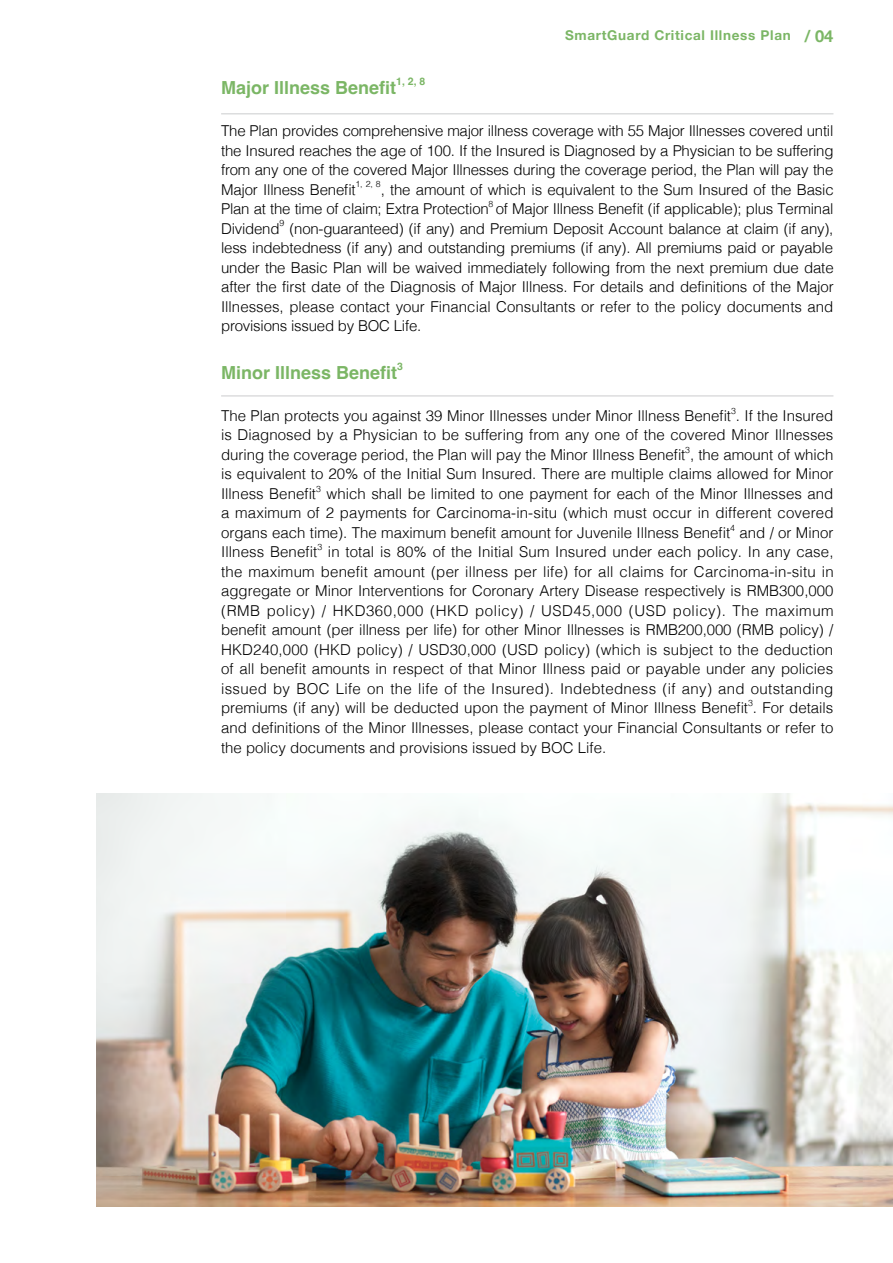
<style>
.page{position:relative;width:893px;height:1263px;background:#fff}
.page>*{position:absolute;margin:0;border:0;box-sizing:border-box;transform-origin:0 0}
.t1{font:700 18px "Helvetica";color:#7bb665}
.t2{font:300 15px/19.5px "Helvetica";color:#000;text-align:justify}
.t3{font:700 13.5px "Helvetica Neue";letter-spacing:.05em;color:#7bb665}
.t4{font:700 10.5px "Helvetica";color:#7bb665}
.t5{font:300 8.7px "Helvetica";color:#000}
.s1{font-size:16.5px}
</style>
<div class="page">
<hr style="left:221px;top:113px;width:612px;height:2px;background:#dcddde">
<hr style="left:221px;top:395px;width:612px;height:2px;background:#dcddde">
<img style="left:96px;top:793px;width:797px;height:413px">
<p class="t3" style="left:565px;top:25px;width:270px">SmartGuard Critical Illness Plan <span class="s1">/ 04</span></p>
<p class="t1" style="left:221px;top:77px;width:177px">Major Illness Benefit</p>
<p class="t4" style="left:396px;top:75px;width:31px">1, 2, 8</p>
<p class="t2" style="left:221px;top:120px;width:614px">The Plan provides comprehensive major illness coverage with 55 Major Illnesses covered until the Insured reaches the age of 100. If the Insured is Diagnosed by a Physician to be suffering from any one of the covered Major Illnesses during the coverage period, the Plan will pay the Major Illness Benefit</p>
<p class="t5" style="left:355px;top:177px;width:27px">1, 2, 8</p>
<p class="t2" style="left:221px;top:179px;width:614px;text-indent:160px">, the amount of which is equivalent to the Sum Insured of the Basic<br>Plan at the time of claim; Extra Protection</p>
<p class="t5" style="left:488px;top:196px;width:6px">8</p>
<p class="t2" style="left:496px;top:198px;width:339px">of Major Illness Benefit (if applicable); plus Terminal</p>
<p class="t2" style="left:221px;top:218px;width:60px">Dividend</p>
<p class="t5" style="left:279px;top:216px;width:6px">9</p>
<p class="t2" style="left:221px;top:218px;width:614px;text-indent:68px">(non-guaranteed) (if any) and Premium Deposit Account balance at claim (if any), less indebtedness (if any) and outstanding premiums (if any). All premiums paid or payable under the Basic Plan will be waived immediately following from the next premium due date after the first date of the Diagnosis of Major Illness. For details and definitions of the Major Illnesses, please contact your Financial Consultants or refer to the policy documents and provisions issued by BOC Life.</p>
<p class="t1" style="left:221px;top:361px;width:178px">Minor Illness Benefit</p>
<p class="t4" style="left:397px;top:360px;width:7px">3</p>
<p class="t2" style="left:221px;top:405px;width:614px">The Plan protects you against 39 Minor Illnesses under Minor Illness Benefit . If the Insured</p>
<p class="t5" style="left:731px;top:403px;width:6px">3</p>
<p class="t2" style="left:221px;top:424px;width:614px">is Diagnosed by a Physician to be suffering from any one of the covered Minor Illnesses during the coverage period, the Plan will pay the Minor Illness Benefit , the amount of which</p>
<p class="t5" style="left:685px;top:442px;width:6px">3</p>
<p class="t2" style="left:221px;top:463px;width:614px">is equivalent to 20% of the Initial Sum Insured. There are multiple claims allowed for Minor<br>Illness Benefit</p>
<p class="t5" style="left:316px;top:481px;width:6px">3</p>
<p class="t2" style="left:221px;top:483px;width:614px;text-indent:105px">which shall be limited to one payment for each of the Minor Illnesses and a maximum of 2 payments for Carcinoma-in-situ (which must occur in different covered organs each time). The maximum benefit amount for Juvenile Illness Benefit</p>
<p class="t5" style="left:730px;top:520px;width:6px">4</p>
<p class="t2" style="left:739px;top:522px;width:95px">and / or Minor</p>
<p class="t2" style="left:221px;top:541px;width:98px">Illness Benefit</p>
<p class="t5" style="left:317px;top:540px;width:6px">3</p>
<p class="t2" style="left:221px;top:541px;width:614px;text-indent:107px">in total is 80% of the Initial Sum Insured under each policy. In any case, the maximum benefit amount (per illness per life) for all claims for Carcinoma-in-situ in aggregate or Minor Interventions for Coronary Artery Disease respectively is RMB300,000 (RMB policy) / HKD360,000 (HKD policy) / USD45,000 (USD policy). The maximum benefit amount (per illness per life) for other Minor Illnesses is RMB200,000 (RMB policy) / HKD240,000 (HKD policy) / USD30,000 (USD policy) (which is subject to the deduction of all benefit amounts in respect of that Minor Illness paid or payable under any policies issued by BOC Life on the life of the Insured). Indebtedness (if any) and outstanding premiums (if any) will be deducted upon the payment of Minor Illness Benefit . For details</p>
<p class="t5" style="left:748px;top:696px;width:6px">3</p>
<p class="t2" style="left:221px;top:717px;width:614px">and definitions of the Minor Illnesses, please contact your Financial Consultants or refer to the policy documents and provisions issued by BOC Life.</p>
</div>
